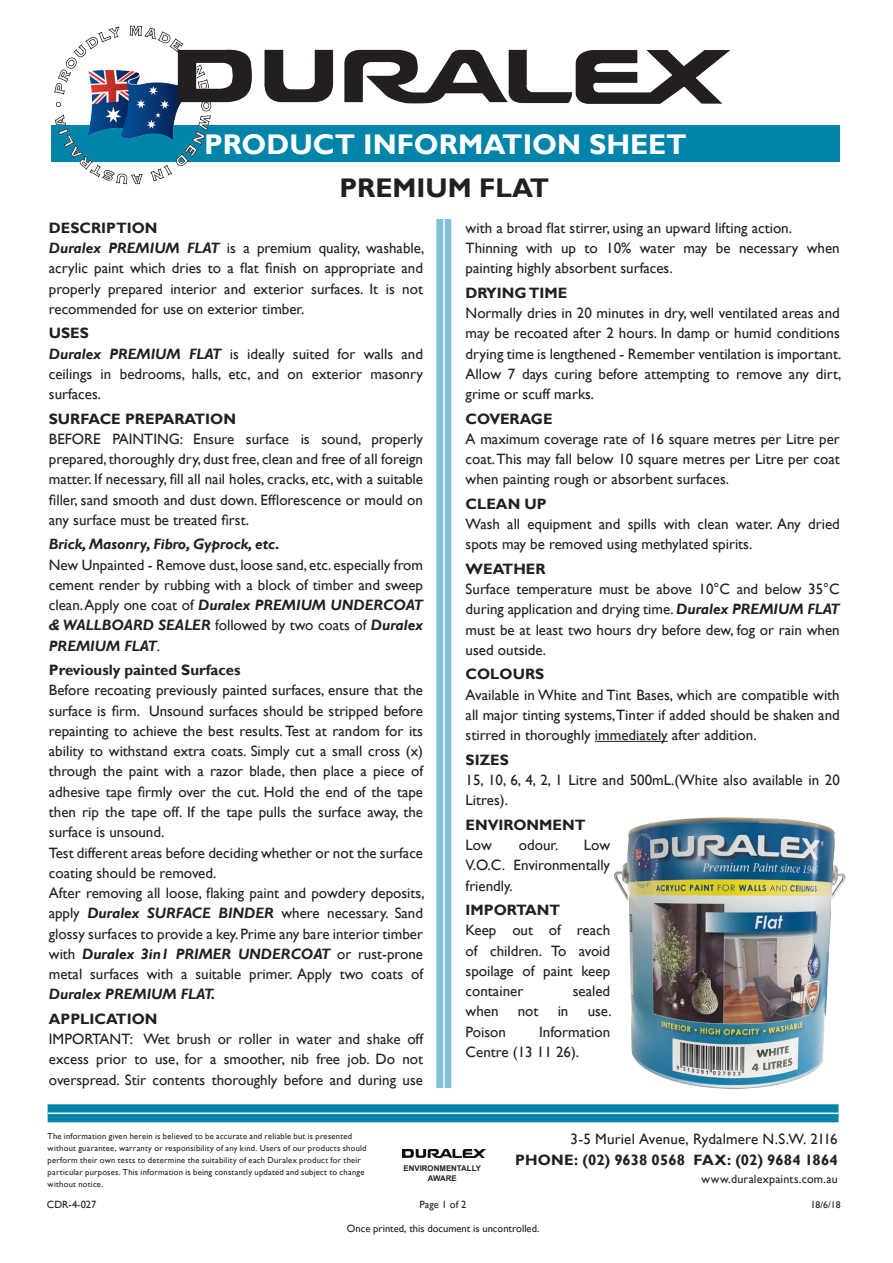
<style>
.page{position:relative;width:893px;height:1263px;background:#fff}
.page>*{position:absolute;margin:0;border:0;box-sizing:border-box;transform-origin:0 0}
.t1{font:700 28.5px "Gill Sans";color:#fff}
.t2{font:700 27px "Gill Sans";color:#231f20}
.t3{font:15px/20.2px "Gill Sans";color:#231f20;text-align:justify}
.t4{font:700 15px "Gill Sans";color:#231f20}
.t5{font:italic 700 15px "Gill Sans";color:#231f20}
.t6{font:12px "Gill Sans";letter-spacing:.015em;color:#231f20}
.t7{font:10.5px "Gill Sans";color:#231f20}
.t8{font:9.75px "Gill Sans";color:#231f20}
.t9{font:8.55px/12px "Gill Sans";letter-spacing:.025em;color:#231f20}
.t10{font:700 7.8px "Arial";color:#231f20}
.s1{font-weight:700;font-style:italic}
.s2{font-size:10.5px}
</style>
<div class="page">
<hr style="left:595px;top:741px;width:73px;height:1px;background:#231f20">
<div style="left:51px;top:125px;width:789px;height:37px;background:#0084aa"></div>
<div style="left:436px;top:219px;width:15px;height:869px;background:#81c1d7"></div>
<img style="left:402px;top:1149px;width:83px;height:9px">
<div style="left:48px;top:1104px;width:790px;height:18px;background:#0084aa"></div>
<hr style="left:443px;top:199px;width:2px;height:889px;background:#fff">
<hr style="left:48px;top:1112px;width:790px;height:2px;background:#fff">
<img style="left:613px;top:817px;width:233px;height:273px">
<img style="left:54px;top:25px;width:677px;height:160px">
<p class="t1" style="left:204px;top:127px;width:484px">PRODUCT INFORMATION SHEET</p>
<p class="t2" style="left:339px;top:171px;width:211px">PREMIUM FLAT</p>
<p class="t4" style="left:49px;top:219px;width:110px">DESCRIPTION</p>
<p class="t3" style="left:49px;top:238px;width:377px"><span class="s1">Duralex PREMIUM FLAT</span> is a premium quality, washable, acrylic paint which dries to a flat finish on appropriate and properly prepared interior and exterior surfaces. It is not recommended for use on exterior timber.</p>
<p class="t4" style="left:49px;top:324px;width:41px">USES</p>
<p class="t3" style="left:49px;top:344px;width:376px"><span class="s1">Duralex PREMIUM FLAT</span> is ideally suited for walls and ceilings in bedrooms, halls, etc, and on exterior masonry surfaces.</p>
<p class="t4" style="left:49px;top:410px;width:189px">SURFACE PREPARATION</p>
<p class="t3" style="left:49px;top:429px;width:376px">BEFORE PAINTING: Ensure surface is sound, properly prepared, thoroughly dry, dust free, clean and free of all foreign matter. If necessary, fill all nail holes, cracks, etc, with a suitable filler, sand smooth and dust down. Efflorescence or mould on any surface must be treated first.</p>
<p class="t5" style="left:49px;top:536px;width:232px">Brick, Masonry, Fibro, Gyprock, etc.</p>
<p class="t3" style="left:49px;top:555px;width:376px">New Unpainted - Remove dust, loose sand, etc. especially from cement render by rubbing with a block of timber and sweep clean. Apply one coat of <span class="s1">Duralex PREMIUM UNDERCOAT &amp; WALLBOARD SEALER</span> followed by two coats of <span class="s1">Duralex PREMIUM FLAT</span>.</p>
<p class="t4" style="left:49px;top:661px;width:193px">Previously painted Surfaces</p>
<p class="t3" style="left:49px;top:680px;width:376px">Before recoating previously painted surfaces, ensure that the surface is firm. Unsound surfaces should be stripped before repainting to achieve the best results. Test at random for its ability to withstand extra coats. Simply cut a small cross (x) through the paint with a razor blade, then place a piece of adhesive tape firmly over the cut. Hold the end of the tape then rip the tape off. If the tape pulls the surface away, the surface is unsound.</p>
<p class="t3" style="left:49px;top:842px;width:376px">Test different areas before deciding whether or not the surface coating should be removed.</p>
<p class="t3" style="left:49px;top:883px;width:377px">After removing all loose, flaking paint and powdery deposits, apply <span class="s1">Duralex SURFACE BINDER</span> where necessary. Sand glossy surfaces to provide a key. Prime any bare interior timber with <span class="s1">Duralex 3in1 PRIMER UNDERCOAT</span> or rust-prone metal surfaces with a suitable primer. Apply two coats of <span class="s1">Duralex PREMIUM FLAT.</span></p>
<p class="t4" style="left:49px;top:1010px;width:110px">APPLICATION</p>
<p class="t3" style="left:49px;top:1029px;width:376px">IMPORTANT: Wet brush or roller in water and shake off excess prior to use, for a smoother, nib free job. Do not overspread. Stir contents thoroughly before and during use</p>
<p class="t3" style="left:466px;top:218px;width:328px">with a broad flat stirrer, using an upward lifting action.</p>
<p class="t3" style="left:466px;top:238px;width:376px">Thinning with up to 10% water may be necessary when painting highly absorbent surfaces.</p>
<p class="t4" style="left:466px;top:284px;width:103px">DRYING TIME</p>
<p class="t3" style="left:466px;top:303px;width:377px">Normally dries in 20 minutes in dry, well ventilated areas and may be recoated after 2 hours. In damp or humid conditions drying time is lengthened - Remember ventilation is important.</p>
<p class="t3" style="left:466px;top:364px;width:377px">Allow 7 days curing before attempting to remove any dirt, grime or scuff marks.</p>
<p class="t4" style="left:466px;top:410px;width:88px">COVERAGE</p>
<p class="t3" style="left:466px;top:429px;width:376px">A maximum coverage rate of 16 square metres per Litre per coat. This may fall below 10 square metres per Litre per coat when painting rough or absorbent surfaces.</p>
<p class="t4" style="left:466px;top:495px;width:83px">CLEAN UP</p>
<p class="t3" style="left:466px;top:514px;width:376px">Wash all equipment and spills with clean water. Any dried spots may be removed using methylated spirits.</p>
<p class="t4" style="left:466px;top:560px;width:81px">WEATHER</p>
<p class="t3" style="left:466px;top:579px;width:376px">Surface temperature must be above 10°C and below 35°C during application and drying time. <span class="s1">Duralex PREMIUM FLAT </span>must be at least two hours dry before dew, fog or rain when used outside.</p>
<p class="t4" style="left:466px;top:665px;width:80px">COLOURS</p>
<p class="t3" style="left:466px;top:685px;width:376px">Available in White and Tint Bases, which are compatible with all major tinting systems,Tinter if added should be shaken and stirred in thoroughly immediately after addition.</p>
<p class="t4" style="left:466px;top:751px;width:45px">SIZES</p>
<p class="t3" style="left:466px;top:770px;width:376px">15, 10, 6, 4, 2, 1 Litre and 500mL.(White also available in 20<br>Litres).</p>
<p class="t4" style="left:466px;top:816px;width:121px">ENVIRONMENT</p>
<p class="t3" style="left:466px;top:835px;width:28px">Low</p>
<p class="t3" style="left:519px;top:835px;width:41px">odour.</p>
<p class="t3" style="left:466px;top:835px;width:146px;text-indent:118px">Low V.O.C. Environmentally friendly.</p>
<p class="t4" style="left:466px;top:901px;width:96px">IMPORTANT</p>
<p class="t3" style="left:466px;top:920px;width:146px">Keep out of reach of children. To avoid spoilage of paint keep container</p>
<p class="t3" style="left:573px;top:981px;width:39px">sealed</p>
<p class="t3" style="left:466px;top:1001px;width:34px">when</p>
<p class="t3" style="left:518px;top:1001px;width:22px">not</p>
<p class="t3" style="left:558px;top:1001px;width:12px">in</p>
<p class="t3" style="left:588px;top:1001px;width:26px">use.</p>
<p class="t3" style="left:466px;top:1022px;width:42px">Poison</p>
<p class="t3" style="left:466px;top:1022px;width:146px;text-indent:73px">Information<br>Centre (13 11 26).</p>
<p class="t9" style="left:48px;top:1131px;width:320px">The information given herein is believed to be accurate and reliable but is presented without guarantee, warranty or responsibility of any kind. Users of our products should perform their own tests to determine the suitability of each Duralex product for their particular purposes. This information is being constantly updated and subject to change</p>
<p class="t9" style="left:48px;top:1179px;width:57px">without notice.</p>
<p class="t10" style="left:404px;top:1162px;width:79px">ENVIRONMENTALLY</p>
<p class="t10" style="left:428px;top:1173px;width:30px">AWARE</p>
<p class="t3" style="left:570px;top:1129px;width:269px">3-5 Muriel Avenue, Rydalmere N.S.W. 2116</p>
<p class="t4" style="left:515px;top:1151px;width:324px">PHONE: (02) 9638 0568 FAX: (02) 9684 1864</p>
<p class="t6" style="left:701px;top:1172px;width:138px">www.duralexpaints.com.au</p>
<p class="t7" style="left:47px;top:1198px;width:51px">CDR-4-027</p>
<p class="t7" style="left:419px;top:1198px;width:49px">Page 1 of 2</p>
<p class="t8" style="left:810px;top:1198px;width:32px"><span class="s2">1</span>8/6/18</p>
<p class="t7" style="left:347px;top:1222px;width:194px">Once printed, this document is uncontrolled.</p>
</div>
